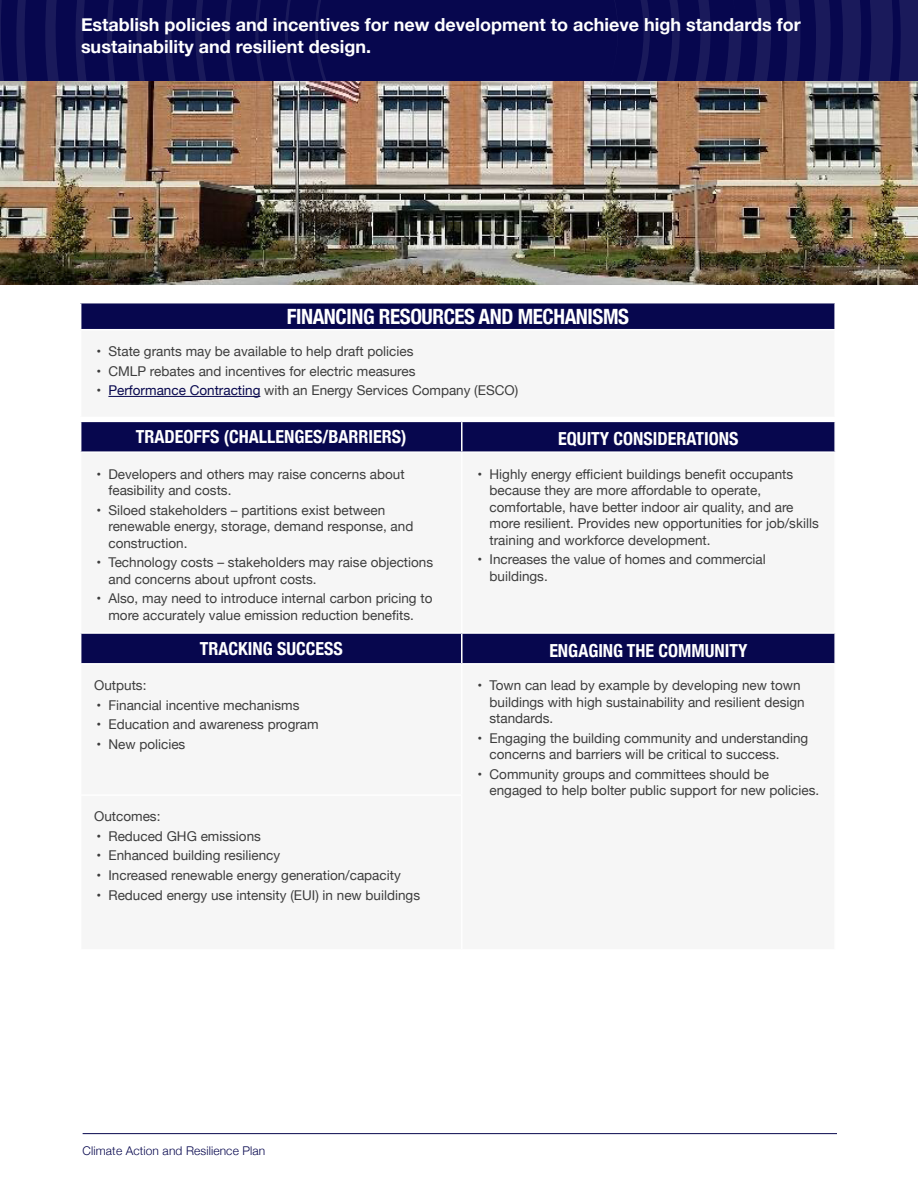
<style>
.page{position:relative;width:918px;height:1188px;background:#fff}
.page>*{position:absolute;margin:0;border:0;box-sizing:border-box;transform-origin:0 0}
.t1{font:700 condensed 21px "Helvetica Neue";letter-spacing:-.02em;color:#fff}
.t2{font:700 18px/21.6px "Helvetica Neue";color:#fff}
.t3{font:700 condensed 18px "Helvetica Neue";color:#fff}
.t4{font:13.5px/16.5px "Helvetica Neue";color:#3d3d3d}
.t5{font:300 12px "Helvetica Neue";letter-spacing:.01em;color:#07074e}
.s1{color:#07074e}
</style>
<div class="page">
<hr style="left:83px;top:1133px;width:754px;height:1px;background:#07074e">
<svg style="left:15px;top:0;width:903px;height:80px;background:#101054"></svg>
<svg style="left:45px;top:0;width:848px;height:80px;background:#101054"></svg>
<svg style="left:75px;top:0;width:787px;height:80px;background:#0f0f53"></svg>
<svg style="left:106px;top:0;width:725px;height:80px;background:#0d0d52"></svg>
<svg style="left:136px;top:0;width:664px;height:80px;background:#0c0c52"></svg>
<svg style="left:165px;top:0;width:606px;height:80px;background:#0d0d52"></svg>
<svg style="left:195px;top:0;width:547px;height:80px;background:#0b0b51"></svg>
<svg style="left:225px;top:0;width:486px;height:80px;background:#08084e"></svg>
<div style="left:81px;top:303px;width:754px;height:27px;background:#07074e"></div>
<div style="left:81px;top:330px;width:754px;height:87px;background:#f6f6f6"></div>
<hr style="left:834px;top:303px;width:2px;height:26px;background:#fff">
<hr style="left:80px;top:329px;width:756px;height:1px;background:#fff">
<hr style="left:834px;top:330px;width:2px;height:87px;background:#fff">
<hr style="left:108px;top:396px;width:152px;height:1px;background:#07074e">
<div style="left:81px;top:422px;width:753px;height:29px;background:#07074e"></div>
<div style="left:81px;top:634px;width:753px;height:29px;background:#07074e"></div>
<hr style="left:461px;top:422px;width:2px;height:29px;background:#fff">
<hr style="left:461px;top:634px;width:2px;height:29px;background:#fff">
<img style="left:0;top:82px;width:918px;height:203px">
<h2 class="t2" style="left:81px;top:15px;width:721px">Establish policies and incentives for new development to achieve high standards for sustainability and resilient design.</h2>
<h1 class="t1" style="left:287px;top:299px;width:344px">FINANCING RESOURCES AND MECHANISMS</h1>
<p class="t4" style="left:96px;top:344px;width:319px">• State grants may be available to help draft policies</p>
<p class="t4" style="left:96px;top:363px;width:321px">• CMLP rebates and incentives for electric measures</p>
<p class="t4" style="left:96px;top:383px;width:423px">• <span class="s1">Performance Contracting</span> with an Energy Services Company (ESCO)</p>
<h2 class="t3" style="left:136px;top:422px;width:272px">TRADEOFFS (CHALLENGES/BARRIERS)</h2>
<h2 class="t3" style="left:558px;top:424px;width:182px">EQUITY CONSIDERATIONS</h2>
<p class="t4" style="left:108px;top:466px;width:298px;text-indent:-12px">• Developers and others may raise concerns about feasibility and costs.</p>
<p class="t4" style="left:108px;top:502px;width:306px;text-indent:-12px">• Siloed stakeholders – partitions exist between renewable energy, storage, demand response, and construction.</p>
<p class="t4" style="left:108px;top:555px;width:326px;text-indent:-12px">• Technology costs – stakeholders may raise objections and concerns about upfront costs.</p>
<p class="t4" style="left:96px;top:591px;width:338px;text-align:center">• Also, may need to introduce internal carbon pricing to more accurately value emission reduction benefits.</p>
<p class="t4" style="left:490px;top:466px;width:331px;text-indent:-12px">• Highly energy efficient buildings benefit occupants because they are more affordable to operate, comfortable, have better indoor air quality, and are more resilient. Provides new opportunities for job/skills training and workforce development.</p>
<p class="t4" style="left:490px;top:552px;width:278px;text-indent:-12px">• Increases the value of homes and commercial buildings.</p>
<h2 class="t3" style="left:200px;top:633px;width:144px">TRACKING SUCCESS</h2>
<h2 class="t3" style="left:549px;top:636px;width:200px">ENGAGING THE COMMUNITY</h2>
<p class="t4" style="left:94px;top:678px;width:54px">Outputs:</p>
<p class="t4" style="left:96px;top:697px;width:205px">• Financial incentive mechanisms</p>
<p class="t4" style="left:96px;top:717px;width:224px">• Education and awareness program</p>
<p class="t4" style="left:96px;top:736px;width:90px">• New policies</p>
<p class="t4" style="left:94px;top:809px;width:68px">Outcomes:</p>
<p class="t4" style="left:96px;top:829px;width:166px">• Reduced GHG emissions</p>
<p class="t4" style="left:96px;top:848px;width:185px">• Enhanced building resiliency</p>
<p class="t4" style="left:96px;top:868px;width:306px">• Increased renewable energy generation/capacity</p>
<p class="t4" style="left:96px;top:887px;width:325px">• Reduced energy use intensity (EUI) in new buildings</p>
<p class="t4" style="left:490px;top:678px;width:317px;text-indent:-12px">• Town can lead by example by developing new town buildings with high sustainability and resilient design standards.</p>
<p class="t4" style="left:490px;top:730px;width:320px;text-indent:-12px">• Engaging the building community and understanding concerns and barriers will be critical to success.</p>
<p class="t4" style="left:490px;top:766px;width:331px;text-indent:-12px">• Community groups and committees should be engaged to help bolter public support for new policies.</p>
<p class="t5" style="left:83px;top:1141px;width:184px">Climate Action and Resilience Plan</p>
</div>
